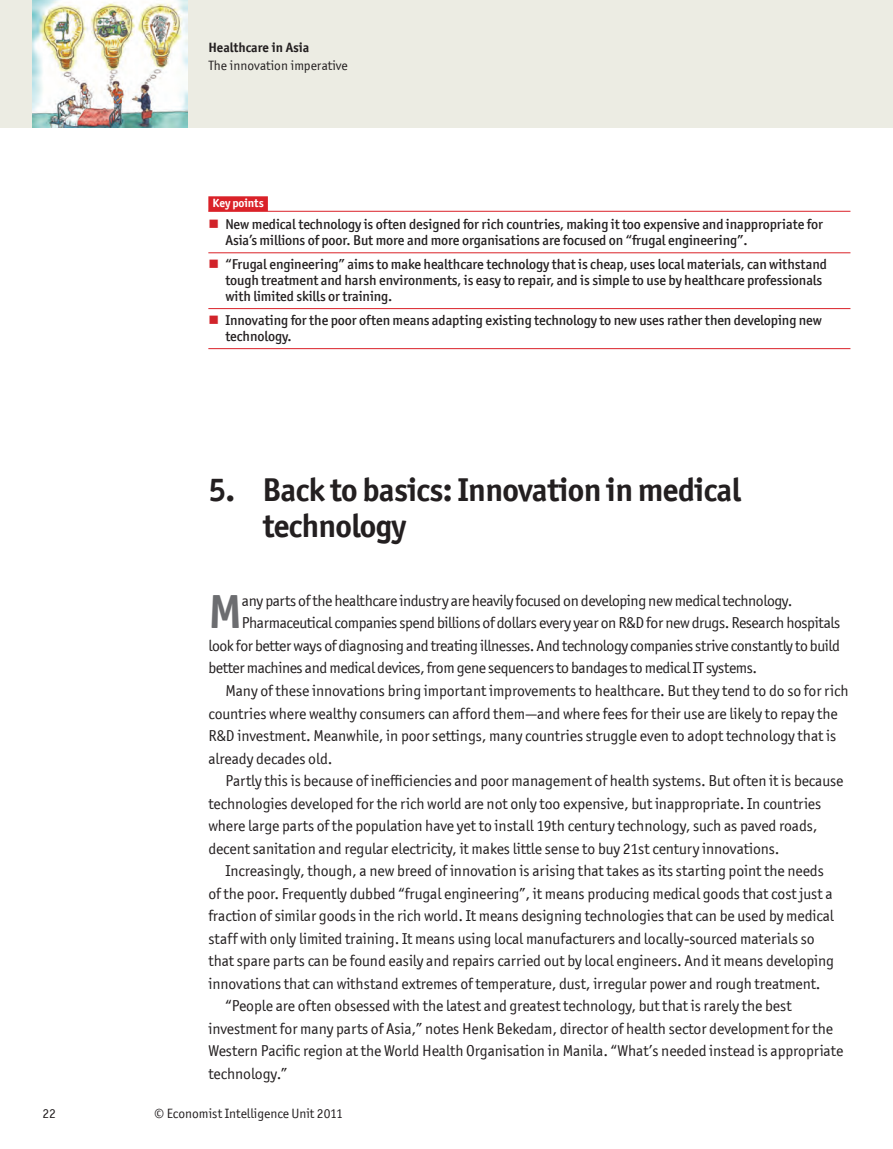
<style>
.page{position:relative;width:893px;height:1149px;background:#fff}
.page>*{position:absolute;margin:0;border:0;box-sizing:border-box;transform-origin:0 0}
.t1{font:700 47.85px "Officina San ITC";color:#6c6d70}
.t2{font:700 33px/36px "Officina San ITC";letter-spacing:-.02em;color:#231f20}
.t3{font:15.75px "Officina San ITC";letter-spacing:-.005em;color:#231f20}
.t4{font:15.75px "Officina San ITC";letter-spacing:-.025em;color:#231f20}
.t5{font:500 14.25px/15.8px "Officina San ITC";letter-spacing:-.005em;color:#231f20}
.t6{font:13.5px "Officina San ITC";color:#231f20}
.t7{font:700 13.5px "Officina San ITC";color:#231f20}
.t8{font:700 12px "Officina San ITC";letter-spacing:-.005em;color:#fff}
.s1{color:#d1232a}
</style>
<div class="page">
<div style="left:0;top:0;width:893px;height:128px;background:#ecece3"></div>
<img style="left:33px;top:0;width:154px;height:128px">
<div style="left:208px;top:196px;width:60px;height:15px;background:#da2128"></div>
<hr style="left:208px;top:211px;width:642px;height:1px;background:#da2128">
<hr style="left:208px;top:252px;width:642px;height:1px;background:#da2128">
<hr style="left:208px;top:308px;width:642px;height:1px;background:#da2128">
<hr style="left:208px;top:348px;width:642px;height:1px;background:#da2128">
<p class="t7" style="left:208px;top:39px;width:103px">Healthcare in Asia</p>
<p class="t6" style="left:208px;top:58px;width:141px">The innovation imperative</p>
<p class="t8" style="left:213px;top:195px;width:53px">Key points</p>
<p class="t5" style="left:225px;top:216px;width:599px;text-indent:-17px"><span class="s1">■</span> New medical technology is often designed for rich countries, making it too expensive and inappropriate for<br>Asia’s millions of poor. But more and more organisations are focused on “frugal engineering”.</p>
<p class="t5" style="left:225px;top:256px;width:603px;text-indent:-17px"><span class="s1">■</span> “Frugal engineering” aims to make healthcare technology that is cheap, uses local materials, can withstand tough treatment and harsh environments, is easy to repair, and is simple to use by healthcare professionals with limited skills or training.</p>
<p class="t5" style="left:225px;top:312px;width:598px;text-indent:-17px"><span class="s1">■</span> Innovating for the poor often means adapting existing technology to new uses rather then developing new technology.</p>
<h2 class="t2" style="left:262px;top:471px;width:480px;text-indent:-54px">5. Back to basics: Innovation in medical technology</h2>
<h1 class="t1" style="left:208px;top:582px;width:35px">M</h1>
<p class="t4" style="left:242px;top:591px;width:552px">any parts of the healthcare industry are heavily focused on developing new medical technology.</p>
<p class="t4" style="left:242px;top:613px;width:600px">Pharmaceutical companies spend billions of dollars every year on R&amp;D for new drugs. Research hospitals</p>
<p class="t4" style="left:208px;top:636px;width:633px">look for better ways of diagnosing and treating illnesses. And technology companies strive constantly to build</p>
<p class="t4" style="left:208px;top:659px;width:550px">better machines and medical devices, from gene sequencers to bandages to medical IT systems.</p>
<p class="t3" style="left:225px;top:681px;width:625px">Many of these innovations bring important improvements to healthcare. But they tend to do so for rich</p>
<p class="t3" style="left:208px;top:704px;width:631px">countries where wealthy consumers can afford them—and where fees for their use are likely to repay the</p>
<p class="t3" style="left:208px;top:726px;width:629px">R&amp;D investment. Meanwhile, in poor settings, many countries struggle even to adopt technology that is</p>
<p class="t3" style="left:208px;top:749px;width:126px">already decades old.</p>
<p class="t3" style="left:225px;top:771px;width:620px">Partly this is because of inefficiencies and poor management of health systems. But often it is because</p>
<p class="t3" style="left:208px;top:794px;width:614px">technologies developed for the rich world are not only too expensive, but inappropriate. In countries</p>
<p class="t3" style="left:208px;top:816px;width:611px">where large parts of the population have yet to install 19th century technology, such as paved roads,</p>
<p class="t3" style="left:208px;top:839px;width:573px">decent sanitation and regular electricity, it makes little sense to buy 21st century innovations.</p>
<p class="t3" style="left:225px;top:861px;width:600px">Increasingly, though, a new breed of innovation is arising that takes as its starting point the needs</p>
<p class="t3" style="left:208px;top:884px;width:626px">of the poor. Frequently dubbed “frugal engineering”, it means producing medical goods that cost just a</p>
<p class="t3" style="left:208px;top:906px;width:627px">fraction of similar goods in the rich world. It means designing technologies that can be used by medical</p>
<p class="t3" style="left:208px;top:929px;width:608px">staff with only limited training. It means using local manufacturers and locally-sourced materials so</p>
<p class="t3" style="left:208px;top:951px;width:627px">that spare parts can be found easily and repairs carried out by local engineers. And it means developing</p>
<p class="t3" style="left:208px;top:974px;width:614px">innovations that can withstand extremes of temperature, dust, irregular power and rough treatment.</p>
<p class="t3" style="left:225px;top:996px;width:568px">“People are often obsessed with the latest and greatest technology, but that is rarely the best</p>
<p class="t3" style="left:208px;top:1019px;width:626px">investment for many parts of Asia,” notes Henk Bekedam, director of health sector development for the</p>
<p class="t3" style="left:208px;top:1041px;width:636px">Western Pacific region at the World Health Organisation in Manila. “What’s needed instead is appropriate</p>
<p class="t3" style="left:208px;top:1064px;width:80px">technology.”</p>
<p class="t6" style="left:43px;top:1105px;width:15px">22</p>
<p class="t6" style="left:155px;top:1105px;width:190px">© Economist Intelligence Unit 2011</p>
</div>
